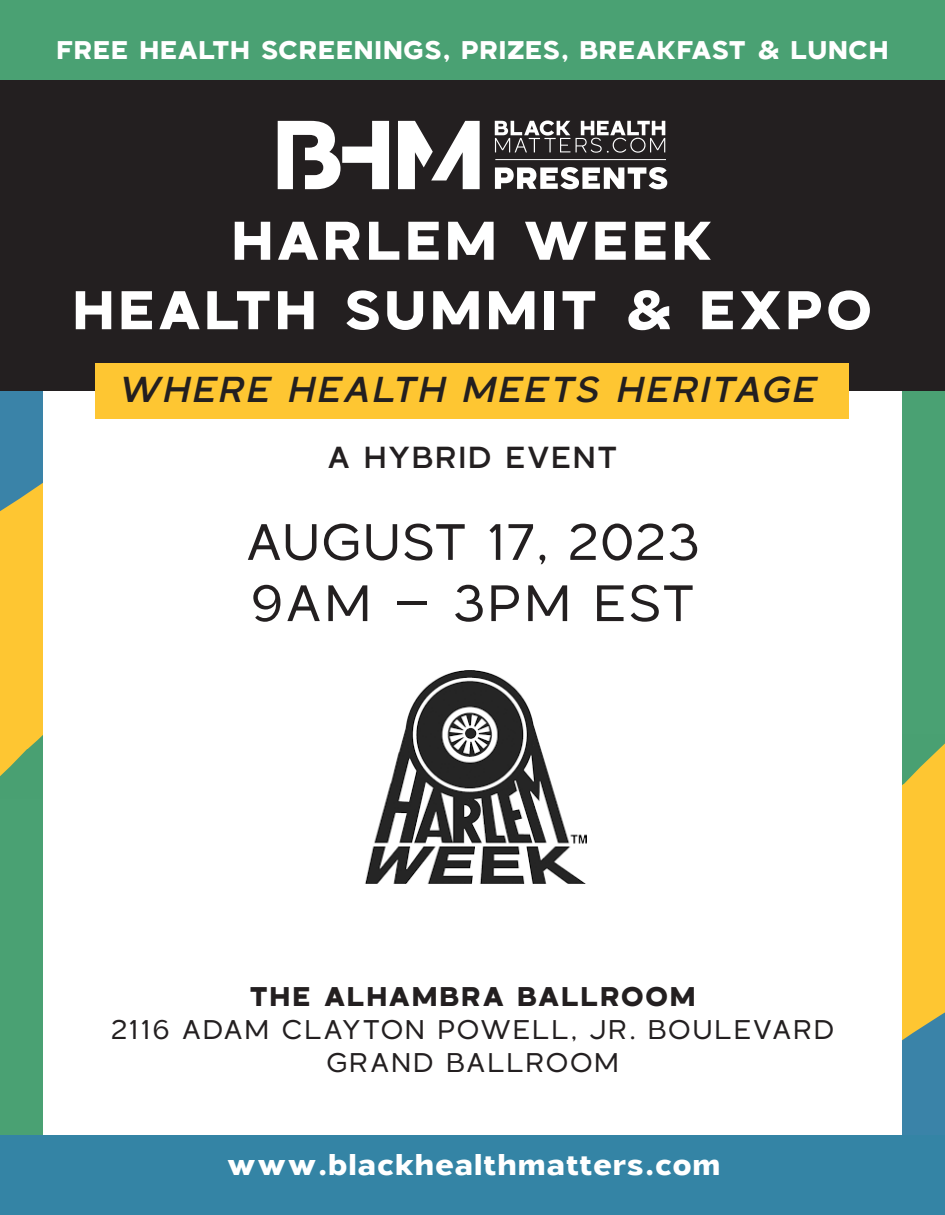
<style>
.page{position:relative;width:945px;height:1215px;background:#fff}
.page>*{position:absolute;margin:0;border:0;box-sizing:border-box;transform-origin:0 0}
.t1{font:700 54.3px/69.4px "Laro";letter-spacing:.055em;color:#fff;text-align:center}
.t2{font:51px "Laro";letter-spacing:.01em;color:#231f20}
.t3{font:51px "Laro";letter-spacing:.05em;color:#231f20}
.t4{font:italic 500 36px "Laro";letter-spacing:.05em;color:#231f20}
.t5{font:500 30.45px "Laro";letter-spacing:.045em;color:#231f20}
.t6{font:700 30px "Laro";letter-spacing:.03em;color:#fff}
.t7{font:27px/33px "Laro";letter-spacing:.06em;color:#231f20;text-align:center}
.t8{font:700 25.5px "Laro";letter-spacing:.02em;color:#fff}
.s1{font-weight:700}
</style>
<div class="page">
<div style="left:0;top:421px;width:945px;height:148px;background:#4aa173"></div>
<svg style="left:0;top:421px;width:43px;height:125px;background:#869d79"></svg>
<div style="left:0;top:603px;width:945px;height:49px;background:#4aa173"></div>
<div style="left:0;top:652px;width:945px;height:49px;background:#4aa173"></div>
<div style="left:0;top:701px;width:945px;height:49px;background:#4aa173"></div>
<div style="left:0;top:977px;width:945px;height:133px;background:#4aa173"></div>
<svg style="left:902px;top:988px;width:43px;height:122px;background:#779783"></svg>
<div style="left:0;top:930px;width:945px;height:58px;background:#4aa173"></div>
<div style="left:0;top:881px;width:945px;height:49px;background:#4aa173"></div>
<div style="left:0;top:832px;width:945px;height:49px;background:#4aa173"></div>
<svg style="left:902px;top:743px;width:43px;height:245px;background:#eec237"></svg>
<div style="left:0;top:546px;width:945px;height:57px;background:#4aa173"></div>
<svg style="left:0;top:546px;width:43px;height:253px;background:#debf3d"></svg>
<div style="left:0;top:1110px;width:945px;height:31px;background:#4aa173"></div>
<svg style="left:902px;top:1110px;width:43px;height:26px"></svg>
<div style="left:0;top:391px;width:945px;height:30px;background:#4aa173"></div>
<svg style="left:0;top:391px;width:43px;height:30px"></svg>
<div style="left:43px;top:379px;width:859px;height:762px;background:#fff"></div>
<div style="left:0;top:79px;width:945px;height:312px;background:#231f20"></div>
<svg style="left:398px;top:121px;width:82px;height:68px"></svg>
<svg style="left:278px;top:121px;width:111px;height:68px"></svg>
<hr style="left:495px;top:159px;width:171px;height:1px;background:#fff">
<svg style="left:495px;top:120px;width:170px;height:33px"></svg>
<svg style="left:495px;top:167px;width:172px;height:22px"></svg>
<div style="left:0;top:0;width:945px;height:79px;background:#4aa173"></div>
<img style="left:365px;top:671px;width:222px;height:212px">
<div style="left:96px;top:363px;width:753px;height:55px;background:#fec632"></div>
<div style="left:0;top:1136px;width:945px;height:79px;background:#3484a5"></div>
<p class="t8" style="left:57px;top:26px;width:834px">FREE HEALTH SCREENINGS, PRIZES, BREAKFAST &amp; LUNCH</p>
<p class="t1" style="left:73px;top:203px;width:802px">HARLEM WEEK<br>HEALTH SUMMIT &amp; EXPO</p>
<p class="t4" style="left:117px;top:355px;width:700px">WHERE HEALTH MEETS HERITAGE</p>
<p class="t5" style="left:328px;top:428px;width:292px">A HYBRID EVENT</p>
<p class="t2" style="left:246px;top:494px;width:455px">AUGUST 17, 2023</p>
<p class="t3" style="left:250px;top:555px;width:447px">9AM – 3PM EST</p>
<p class="t7" style="left:110px;top:979px;width:726px"><span class="s1">THE ALHAMBRA BALLROOM<br></span>2116 ADAM CLAYTON POWELL, JR. BOULEVARD<br>GRAND BALLROOM</p>
<p class="t6" style="left:227px;top:1136px;width:495px">www.blackhealthmatters.com</p>
</div>
